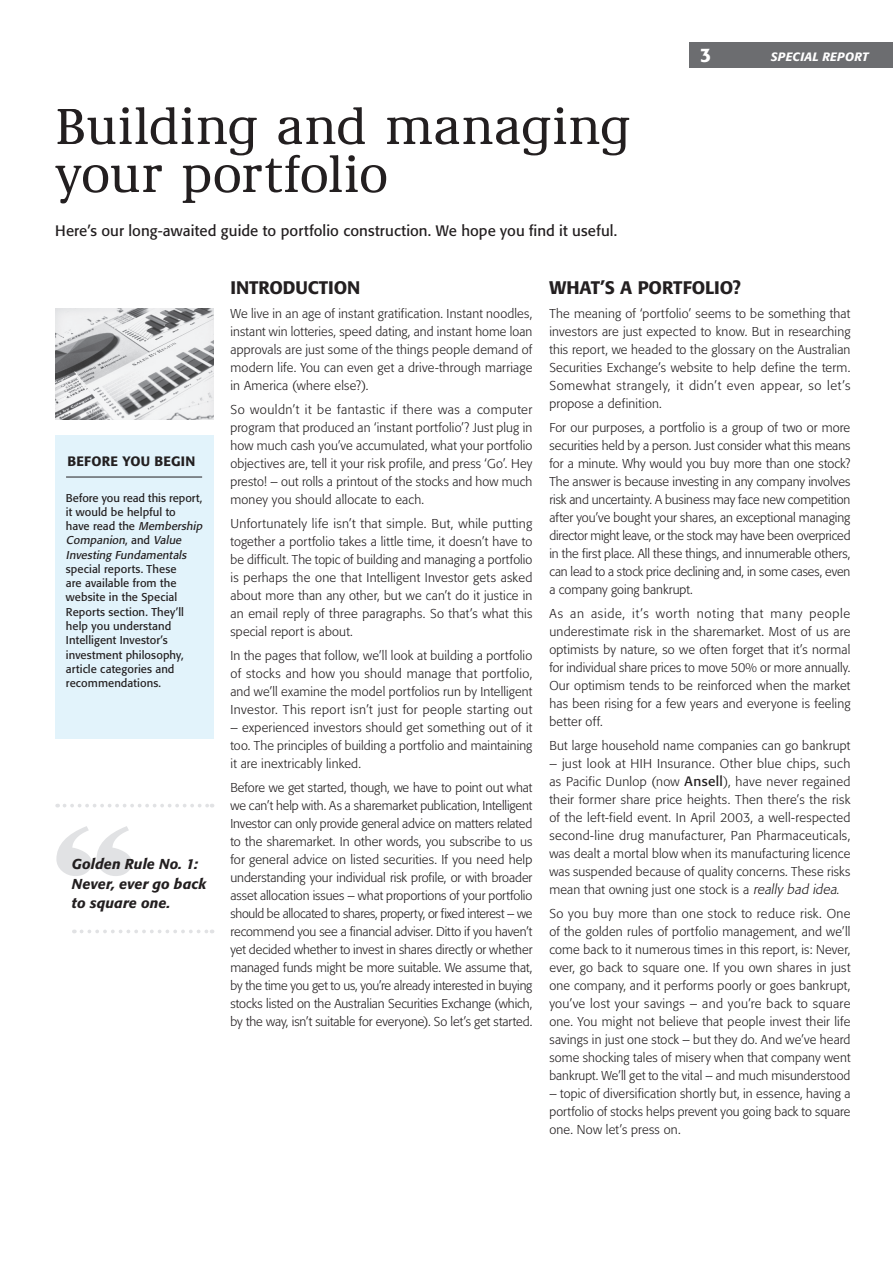
<style>
.page{position:relative;width:893px;height:1263px;background:#fff}
.page>*{position:absolute;margin:0;border:0;box-sizing:border-box;transform-origin:0 0}
.t1{font:500 52.5px/48px "Demos EF";color:#231f20}
.t2{font:500 19.5px "Formata";color:#fff}
.t3{font:500 18px "Formata";color:#231f20}
.t4{font:15px "Formata";letter-spacing:.005em;color:#231f20}
.t5{font:italic 500 14.25px/19.5px "Formata";letter-spacing:.01em;color:#231f20}
.t6{font:500 13.5px "Formata";letter-spacing:.015em;color:#231f20}
.t7{font:300 12.75px/18px "Formata";letter-spacing:.01em;color:#231f20;text-align:justify}
.t8{font:italic 500 12px "Formata";letter-spacing:.025em;color:#fff}
.t9{font:11.25px/14.2px "Formata";letter-spacing:.005em;color:#231f20}
.s1{font-style:italic}
.s2{font-weight:400;font-size:13.5px}
.s3{font-style:italic;font-size:13.5px}
</style>
<div class="page">
<div style="left:689px;top:43px;width:204px;height:25px;background:#6c6d70"></div>
<div style="left:55px;top:435px;width:158px;height:303px;background:#e2f3fb"></div>
<hr style="left:66px;top:477px;width:136px;height:1px;background:#231f20">
<img style="left:55px;top:308px;width:158px;height:112px">
<svg style="left:65px;top:804px;width:148px;height:3px"></svg>
<svg style="left:56px;top:826px;width:76px;height:50px"></svg>
<svg style="left:82px;top:929px;width:131px;height:4px"></svg>
<h1 class="t1" style="left:55px;top:104px;width:576px">Building and managing your portfolio</h1>
<p class="t4" style="left:55px;top:222px;width:563px">Here’s our long-awaited guide to portfolio construction. We hope you find it useful.</p>
<h2 class="t2" style="left:700px;top:43px;width:13px">3</h2>
<p class="t8" style="left:771px;top:49px;width:99px">Special report</p>
<p class="t6" style="left:67px;top:453px;width:129px">BEFORE YOU BEGIN</p>
<p class="t9" style="left:66px;top:491px;width:140px">Before you read this report, it would be helpful to<br>h ave re a d t h e <span class="s1">Membership<br>Companion</span>, a n d <span class="s1">Value<br>Investing Fundamentals</span></p>
<p class="t9" style="left:66px;top:562px;width:120px">special reports. These are available from the website in the Special<br>Reports section. They’ll help you understand<br>Intelligent Investor’s investment philosophy, article categories and recommendations.</p>
<p class="t5" style="left:72px;top:854px;width:136px">Golden Rule No. 1:<br>Never, ever go back to square one.</p>
<h3 class="t3" style="left:230px;top:277px;width:131px">INTRODUCTION</h3>
<p class="t7" style="left:230px;top:305px;width:303px">We live in an age of instant gratification. Instant noodles, instant win lotteries, speed dating, and instant home loan approvals are just some of the things people demand of modern life. You can even get a drive-through marriage in America (where else?).</p>
<p class="t7" style="left:230px;top:401px;width:303px">So wouldn’t it be fantastic if there was a computer program that produced an ‘instant portfolio’? Just plug in how much cash you’ve accumulated, what your portfolio objectives are, tell it your risk profile, and press ‘Go’. Hey presto! – out rolls a printout of the stocks and how much money you should allocate to each.</p>
<p class="t7" style="left:230px;top:515px;width:303px">Unfortunately life isn’t that simple. But, while putting together a portfolio takes a little time, it doesn’t have to be difficult. The topic of building and managing a portfolio is perhaps the one that Intelligent Investor gets asked about more than any other, but we can’t do it justice in an email reply of three paragraphs. So that’s what this special report is about.</p>
<p class="t7" style="left:230px;top:647px;width:303px">In the pages that follow, we’ll look at building a portfolio of stocks and how you should manage that portfolio, and we’ll examine the model portfolios run by Intelligent Investor. This report isn’t just for people starting out</p>
<p class="t7" style="left:230px;top:719px;width:303px">– experienced investors should get something out of it too. The principles of building a portfolio and maintaining it are inextricably linked.</p>
<p class="t7" style="left:230px;top:779px;width:303px">Before we get started, though, we have to point out what we can’t help with. As a sharemarket publication, Intelligent Investor can only provide general advice on matters related to the sharemarket. In other words, you subscribe to us for general advice on listed securities. If you need help understanding your individual risk profile, or with broader asset allocation issues – what proportions of your portfolio should be allocated to shares, property, or fixed interest – we recommend you see a financial adviser. Ditto if you haven’t yet decided whether to invest in shares directly or whether managed funds might be more suitable. We assume that, by the time you get to us, you’re already interested in buying stocks listed on the Australian Securities Exchange (which, by the way, isn’t suitable for everyone). So let’s get started.</p>
<h3 class="t3" style="left:549px;top:277px;width:193px">WHAT’S A PORTFOLIO?</h3>
<p class="t7" style="left:549px;top:305px;width:303px">The meaning of ‘portfolio’ seems to be something that investors are just expected to know. But in researching this report, we headed to the glossary on the Australian Securities Exchange’s website to help define the term.<br>Somewhat strangely, it didn’t even appear, so let’s propose a definition.</p>
<p class="t7" style="left:549px;top:419px;width:303px">For our purposes, a portfolio is a group of two or more securities held by a person. Just consider what this means for a minute. Why would you buy more than one stock?<br>The answer is because investing in any company involves risk and uncertainty. A business may face new competition after you’ve bought your shares, an exceptional managing director might leave, or the stock may have been overpriced in the first place. All these things, and innumerable others, can lead to a stock price declining and, in some cases, even a company going bankrupt.</p>
<p class="t7" style="left:549px;top:605px;width:303px">As an aside, it’s worth noting that many people underestimate risk in the sharemarket. Most of us are optimists by nature, so we often forget that it’s normal for individual share prices to move 50% or more annually.<br>Our optimism tends to be reinforced when the market has been rising for a few years and everyone is feeling better off.</p>
<p class="t7" style="left:549px;top:737px;width:302px">But large household name companies can go bankrupt</p>
<p class="t7" style="left:549px;top:755px;width:303px">– just look at HIH Insurance. Other blue chips, such as Pacific Dunlop (now <span class="s2">Ansell</span>), have never regained their former share price heights. Then there’s the risk of the left-field event. In April 2003, a well-respected second-line drug manufacturer, Pan Pharmaceuticals, was dealt a mortal blow when its manufacturing licence was suspended because of quality concerns. These risks mean that owning just one stock is a <span class="s3">really bad idea</span>.</p>
<p class="t7" style="left:549px;top:905px;width:303px">So you buy more than one stock to reduce risk. One of the golden rules of portfolio management, and we’ll come back to it numerous times in this report, is: Never, ever, go back to square one. If you own shares in just one company, and it performs poorly or goes bankrupt, you’ve lost your savings – and you’re back to square one. You might not believe that people invest their life savings in just one stock – but they do. And we’ve heard some shocking tales of misery when that company went bankrupt. We’ll get to the vital – and much misunderstood</p>
<p class="t7" style="left:549px;top:1085px;width:302px">– topic of diversification shortly but, in essence, having a portfolio of stocks helps prevent you going back to square one. Now let’s press on.</p>
</div>
